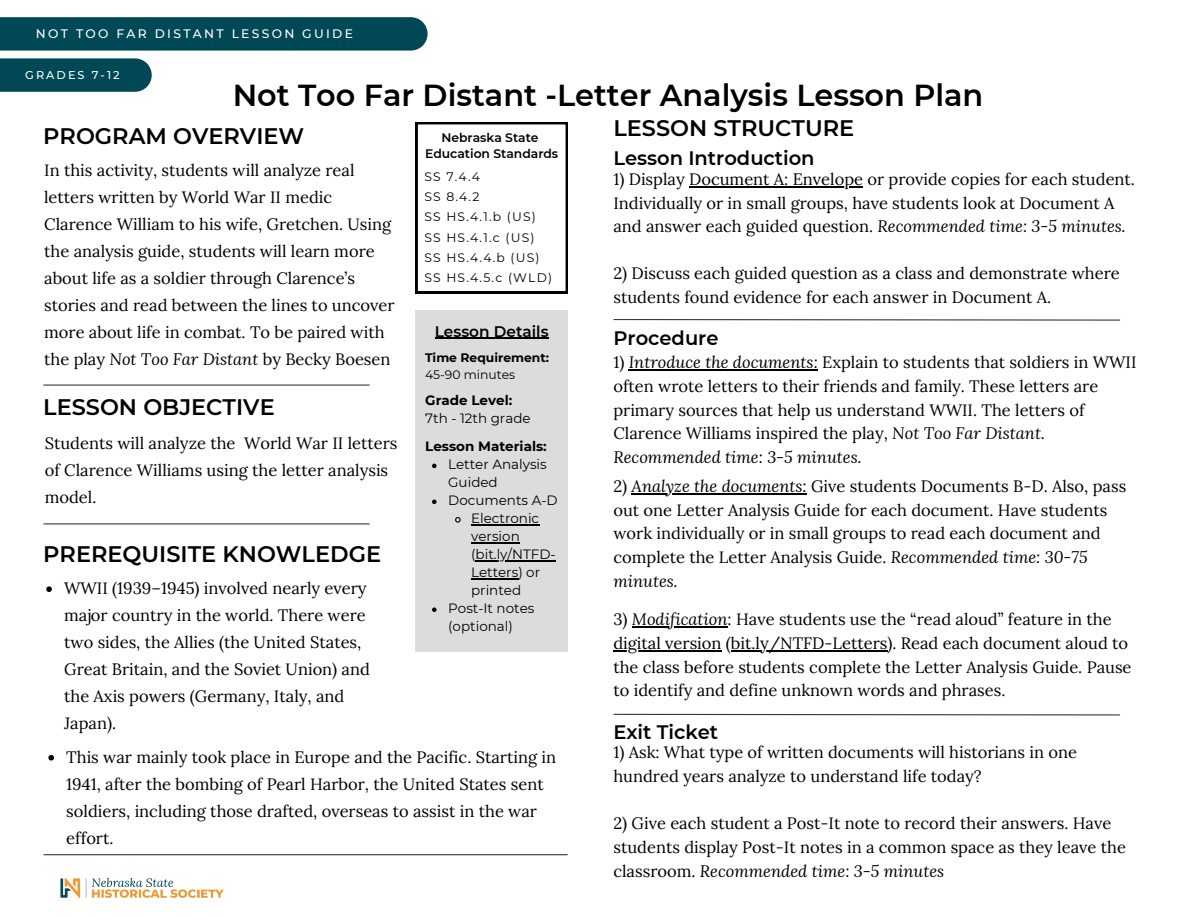
<style>
.page{position:relative;width:1188px;height:918px;background:#fff}
.page>*{position:absolute;margin:0;border:0;box-sizing:border-box;transform-origin:0 0}
.t1{font:600 30.3px "Montserrat";color:#000}
.t2{font:600 22.5px "Montserrat";color:#000}
.t3{font:600 19.5px "Montserrat";color:#000}
.t4{font:16.5px/27px "Lora";color:#000}
.t5{font:600 15.3px "Montserrat";color:#000}
.t6{font:13.5px/18px "Montserrat";color:#000}
.t7{font:700 13.5px "Montserrat";color:#000}
.t8{font:12.3px "Montserrat";letter-spacing:.095em;color:#000}
.t9{font:600 12.3px "Montserrat";color:#000}
.t10{font:700 12.3px/16.8px "Montserrat";color:#000}
.t11{font:500 12.3px "Montserrat";letter-spacing:.185em;color:#fff}
.t12{font:500 11.25px "Montserrat";letter-spacing:.185em;color:#fff}
.s1{font-style:italic}
.s2{font-weight:400}
</style>
<div class="page">
<div style="left:0;top:17px;width:428px;height:34px;background:#004855"></div>
<svg style="left:0;top:58px;width:152px;height:34px;background:#0a4f5c"></svg>
<svg style="left:416px;top:122px;width:152px;height:171px"></svg>
<hr style="left:44px;top:385px;width:325px;height:1px;background:#3c3838">
<hr style="left:44px;top:854px;width:523px;height:1px;background:#3c3838">
<hr style="left:44px;top:523px;width:325px;height:1px;background:#3c3838">
<div style="left:416px;top:311px;width:152px;height:341px;background:#dcdcdc"></div>
<hr style="left:435px;top:338px;width:114px;height:1px;background:#000">
<svg style="left:432px;top:464px;width:5px;height:4px"></svg>
<svg style="left:432px;top:500px;width:5px;height:4px"></svg>
<svg style="left:454px;top:516px;width:8px;height:7px"></svg>
<hr style="left:471px;top:524px;width:68px;height:1px;background:#000">
<hr style="left:471px;top:542px;width:49px;height:1px;background:#000">
<hr style="left:476px;top:560px;width:80px;height:1px;background:#000">
<hr style="left:471px;top:578px;width:47px;height:1px;background:#000">
<svg style="left:432px;top:607px;width:5px;height:5px"></svg>
<hr style="left:689px;top:186px;width:174px;height:1px;background:#000">
<svg style="left:613px;top:319px;width:508px;height:2px"></svg>
<svg style="left:613px;top:713px;width:508px;height:3px"></svg>
<img style="left:60px;top:877px;width:164px;height:22px">
<svg style="left:46px;top:586px;width:6px;height:6px"></svg>
<hr style="left:629px;top:369px;width:189px;height:2px;background:#000">
<hr style="left:632px;top:493px;width:175px;height:1px;background:#000">
<hr style="left:632px;top:626px;width:96px;height:2px;background:#000">
<hr style="left:613px;top:650px;width:109px;height:1px;background:#000">
<hr style="left:731px;top:650px;width:156px;height:1px;background:#000">
<svg style="left:48px;top:755px;width:6px;height:6px"></svg>
<p class="t11" style="left:36px;top:26px;width:319px">NOT TOO FAR DISTANT LESSON GUIDE</p>
<p class="t12" style="left:25px;top:68px;width:96px">GRADES 7-12</p>
<p class="t1" style="left:233px;top:77px;width:752px">Not Too Far Distant -Letter Analysis Lesson Plan</p>
<p class="t9" style="left:441px;top:130px;width:99px">Nebraska State</p>
<p class="t9" style="left:425px;top:147px;width:135px">Education Standards</p>
<p class="t8" style="left:424px;top:169px;width:57px">SS 7.4.4</p>
<p class="t8" style="left:424px;top:189px;width:57px">SS 8.4.2</p>
<p class="t8" style="left:424px;top:210px;width:113px">SS HS.4.1.b (US)</p>
<h2 class="t8" style="left:424px;top:230px;width:112px">SS HS.4.1.c (US)</h2>
<h5 class="t8" style="left:424px;top:250px;width:117px">SS HS.4.4.b (US)</h5>
<h2 class="t8" style="left:424px;top:270px;width:129px">SS HS.4.5.c (WLD)</h2>
<h3 class="t2" style="left:613px;top:114px;width:242px">LESSON STRUCTURE</h3>
<h5 class="t3" style="left:613px;top:146px;width:203px">Lesson Introduction</h5>
<p class="t2" style="left:43px;top:122px;width:263px">PROGRAM OVERVIEW</p>
<p class="t4" style="left:44px;top:157px;width:352px">In this activity, students will analyze real letters written by World War II medic Clarence William to his wife, Gretchen. Using the analysis guide, students will learn more about life as a soldier through Clarence’s stories and read between the lines to uncover more about life in combat. To be paired with the play <span class="s1">Not Too Far Distant</span> by Becky Boesen</p>
<h5 class="t4" style="left:613px;top:165px;width:523px">1) Display Document A: Envelope or provide copies for each student.</h5>
<h4 class="t4" style="left:613px;top:191px;width:514px;line-height:23.7px">Individually or in small groups, have students look at Document A and answer each guided question. <span class="s1">Recommended time: 3-5 minutes.</span></h4>
<h4 class="t4" style="left:613px;top:260px;width:508px">2) Discuss each guided question as a class and demonstrate where</h4>
<p class="t4" style="left:613px;top:284px;width:439px">students found evidence for each answer in Document A.</p>
<h2 class="t5" style="left:435px;top:322px;width:115px">Lesson Details</h2>
<p class="t10" style="left:425px;top:349px;width:125px">Time Requirement:<br><span class="s2">45-90 minutes</span></p>
<p class="t7" style="left:425px;top:392px;width:89px">Grade Level:</p>
<p class="t6" style="left:425px;top:410px;width:107px">7th - 12th grade</p>
<p class="t7" style="left:425px;top:438px;width:123px">Lesson Materials:</p>
<p class="t6" style="left:448px;top:455px;width:100px">Letter Analysis<br>Guided</p>
<p class="t6" style="left:448px;top:491px;width:111px">Documents A-D</p>
<p class="t6" style="left:471px;top:509px;width:86px">Electronic version (bit.ly/NTFD-</p>
<p class="t6" style="left:471px;top:563px;width:71px">Letters) or</p>
<p class="t6" style="left:471px;top:581px;width:52px">printed</p>
<p class="t6" style="left:448px;top:599px;width:88px">Post-It notes</p>
<p class="t6" style="left:448px;top:617px;width:66px">(optional)</p>
<h5 class="t3" style="left:613px;top:326px;width:107px">Procedure</h5>
<h5 class="t4" style="left:613px;top:350px;width:525px;line-height:23.7px">1) <span class="s1">Introduce the documents:</span> Explain to students that soldiers in WWII often wrote letters to their friends and family. These letters are primary sources that help us understand WWII. The letters of Clarence Williams inspired the play, <span class="s1">Not Too Far Distant.<br>Recommended time: 3-5 minutes.</span></h5>
<h3 class="t4" style="left:613px;top:473px;width:514px">2) <span class="s1">Analyze the documents:</span> Give students Documents B-D. Also, pass</h3>
<h5 class="t4" style="left:613px;top:498px;width:496px;line-height:23.7px">out one Letter Analysis Guide for each document. Have students work individually or in small groups to read each document and complete the Letter Analysis Guide. <span class="s1">Recommended time: 30-75 minutes.</span></h5>
<h5 class="t4" style="left:613px;top:607px;width:520px;line-height:23.7px">3) <span class="s1">Modification</span>: Have students use the “read aloud” feature in the digital version (bit.ly/NTFD-Letters). Read each document aloud to the class before students complete the Letter Analysis Guide. Pause to identify and define unknown words and phrases.</h5>
<p class="t2" style="left:43px;top:393px;width:233px">LESSON OBJECTIVE</p>
<p class="t4" style="left:45px;top:429px;width:354px">Students will analyze the World War II letters of Clarence Williams using the letter analysis model.</p>
<h1 class="t2" style="left:43px;top:540px;width:339px">PREREQUISITE KNOWLEDGE</h1>
<h2 class="t4" style="left:64px;top:575px;width:307px">WWII (1939–1945) involved nearly every major country in the world. There were two sides, the Allies (the United States, Great Britain, and the Soviet Union) and the Axis powers (Germany, Italy, and Japan).</h2>
<h5 class="t3" style="left:613px;top:720px;width:106px">Exit Ticket</h5>
<h3 class="t4" style="left:613px;top:740px;width:465px;line-height:23.7px">1) Ask: What type of written documents will historians in one hundred years analyze to understand life today?</h3>
<h5 class="t4" style="left:613px;top:811px;width:514px;line-height:23.7px">2) Give each student a Post-It note to record their answers. Have students display Post-It notes in a common space as they leave the classroom. <span class="s1">Recommended time: 3-5 minutes</span></h5>
<p class="t4" style="left:66px;top:743px;width:491px">This war mainly took place in Europe and the Pacific. Starting in 1941, after the bombing of Pearl Harbor, the United States sent soldiers, including those drafted, overseas to assist in the war effort.</p>
</div>
